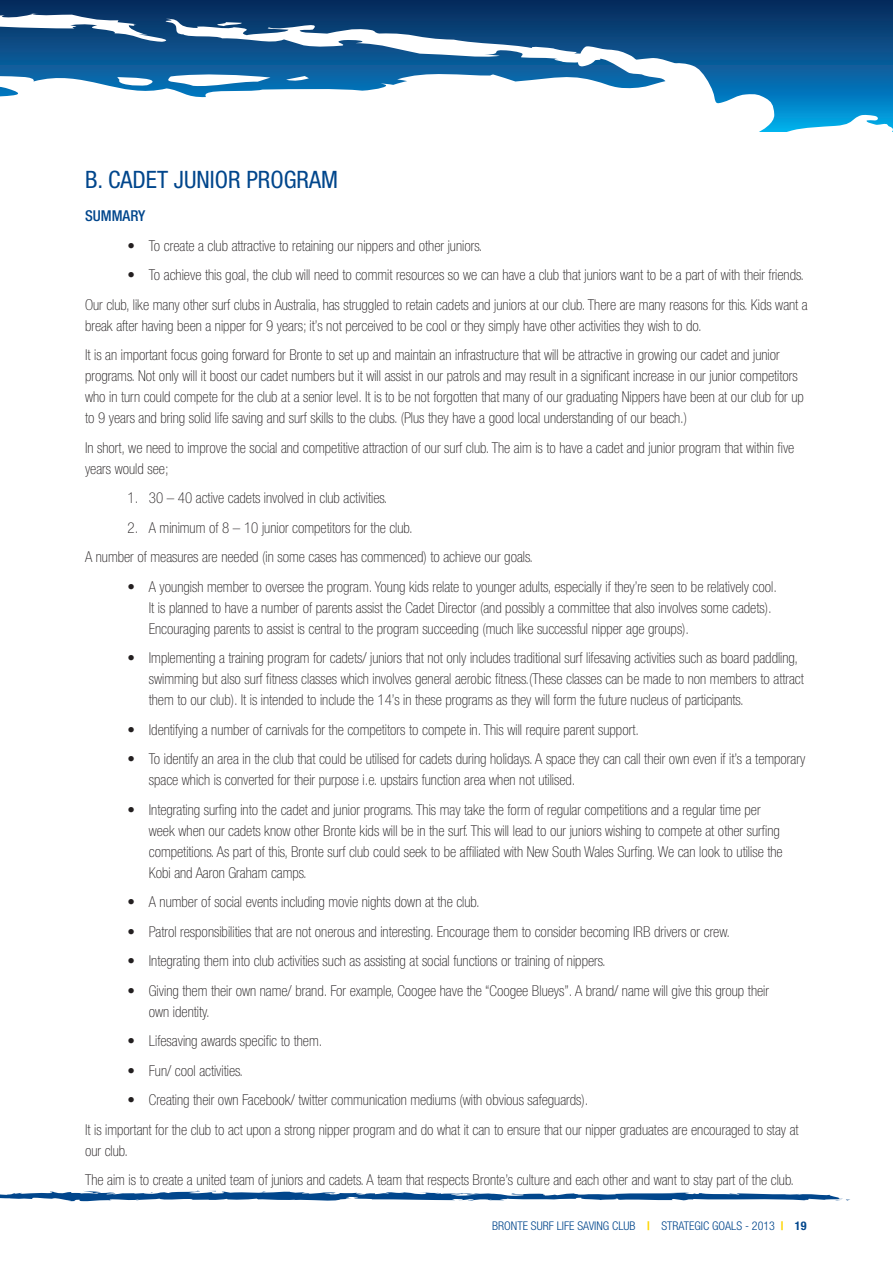
<style>
.page{position:relative;width:893px;height:1263px;background:#fff}
.page>*{position:absolute;margin:0;border:0;box-sizing:border-box;transform-origin:0 0}
.t1{font:condensed 24px "Helvetica Neue";color:#01468c}
.t2{font:100 condensed 15px/21px "Helvetica Neue";color:#231f20}
.t3{font:500 condensed 15px "Helvetica Neue";color:#01468c}
.t4{font:300 condensed 12px "Helvetica Neue";color:#01468c}
.s1{font-weight:700;color:#fed503}
.s2{font-weight:700}
</style>
<div class="page">
<svg style="left:0;top:0;width:893px;height:132px"></svg>
<div style="left:0;top:108px;width:446px;height:31px;background:#fff"></div>
<svg style="left:0;top:1191px;width:850px;height:11px"></svg>
<h1 class="t1" style="left:85px;top:165px;width:254px">B. CADET JUNIOR PROGRAM</h1>
<p class="t3" style="left:85px;top:207px;width:18px">SUMMARY</p>
<p class="t2" style="left:128px;top:235px;width:356px">• To create a club attractive to retaining our nippers and other juniors.</p>
<p class="t2" style="left:85px;top:260px;width:724px;line-height:29.5px;text-align:right">• To achieve this goal, the club will need to commit resources so we can have a club that juniors want to be a part of with their friends.<br>Our club, like many other surf clubs in Australia, has struggled to retain cadets and juniors at our club. There are many reasons for this. Kids want a</p>
<p class="t2" style="left:85px;top:311px;width:696px;line-height:29.5px">break after having been a nipper for 9 years; it’s not perceived to be cool or they simply have other activities they wish to do.<br>It is an important focus going forward for Bronte to set up and maintain an infrastructure that will be attractive in growing our cadet and junior</p>
<p class="t2" style="left:85px;top:365px;width:720px">programs. Not only will it boost our cadet numbers but it will assist in our patrols and may result in a significant increase in our junior competitors who in turn could compete for the club at a senior level. It is to be not forgotten that many of our graduating Nippers have been at our club for up to 9 years and bring solid life saving and surf skills to the clubs. (Plus they have a good local understanding of our beach.)</p>
<p class="t2" style="left:85px;top:437px;width:711px">In short, we need to improve the social and competitive attraction of our surf club. The aim is to have a cadet and junior program that within five years would see;</p>
<p class="t2" style="left:128px;top:487px;width:261px">1. 30 – 40 active cadets involved in club activities.</p>
<p class="t2" style="left:85px;top:513px;width:450px;line-height:29.5px;text-indent:43px">2. A minimum of 8 – 10 junior competitors for the club.<br>A number of measures are needed (in some cases has commenced) to achieve our goals.</p>
<p class="t2" style="left:149px;top:576px;width:630px;text-indent:-21px">• A youngish member to oversee the program. Young kids relate to younger adults, especially if they’re seen to be relatively cool.<br>It is planned to have a number of parents assist the Cadet Director (and possibly a committee that also involves some cadets).<br>Encouraging parents to assist is central to the program succeeding (much like successful nipper age groups).</p>
<p class="t2" style="left:149px;top:647px;width:656px;text-indent:-21px">• Implementing a training program for cadets/ juniors that not only includes traditional surf lifesaving activities such as board paddling, swimming but also surf fitness classes which involves general aerobic fitness.(These classes can be made to non members to attract them to our club). It is intended to include the 14’s in these programs as they will form the future nucleus of participants.</p>
<p class="t2" style="left:128px;top:719px;width:513px">• Identifying a number of carnivals for the competitors to compete in. This will require parent support.</p>
<p class="t2" style="left:149px;top:748px;width:658px;text-indent:-21px">• To identify an area in the club that could be utilised for cadets during holidays. A space they can call their own even if it’s a temporary space which is converted for their purpose i.e. upstairs function area when not utilised.</p>
<p class="t2" style="left:149px;top:799px;width:635px;text-indent:-21px">• Integrating surfing into the cadet and junior programs. This may take the form of regular competitions and a regular time per week when our cadets know other Bronte kids will be in the surf. This will lead to our juniors wishing to compete at other surfing competitions. As part of this, Bronte surf club could seek to be affiliated with New South Wales Surfing. We can look to utilise the Kobi and Aaron Graham camps.</p>
<p class="t2" style="left:128px;top:891px;width:354px">• A number of social events including movie nights down at the club.</p>
<p class="t2" style="left:128px;top:921px;width:604px">• Patrol responsibilities that are not onerous and interesting. Encourage them to consider becoming IRB drivers or crew.</p>
<p class="t2" style="left:128px;top:950px;width:480px">• Integrating them into club activities such as assisting at social functions or training of nippers.</p>
<p class="t2" style="left:149px;top:980px;width:622px;text-indent:-21px">• Giving them their own name/ brand. For example, Coogee have the “Coogee Blueys”. A brand/ name will give this group their own identity.</p>
<p class="t2" style="left:128px;top:1030px;width:196px">• Lifesaving awards specific to them.</p>
<p class="t2" style="left:128px;top:1060px;width:117px">• Fun/ cool activities.</p>
<p class="t2" style="left:85px;top:1085px;width:715px;line-height:29.5px;text-indent:43px">• Creating their own Facebook/ twitter communication mediums (with obvious safeguards).<br>It is important for the club to act upon a strong nipper program and do what it can to ensure that our nipper graduates are encouraged to stay at</p>
<p class="t2" style="left:85px;top:1136px;width:711px;line-height:29.5px">our club.<br>The aim is to create a united team of juniors and cadets. A team that respects Bronte’s culture and each other and want to stay part of the club.</p>
<p class="t4" style="left:492px;top:1218px;width:316px">BRONTE SURF LIFE SAVING CLUB <span class="s1">|</span> STRATEGIC GOALS - 2013 <span class="s1">|</span> <span class="s2">19</span></p>
</div>
